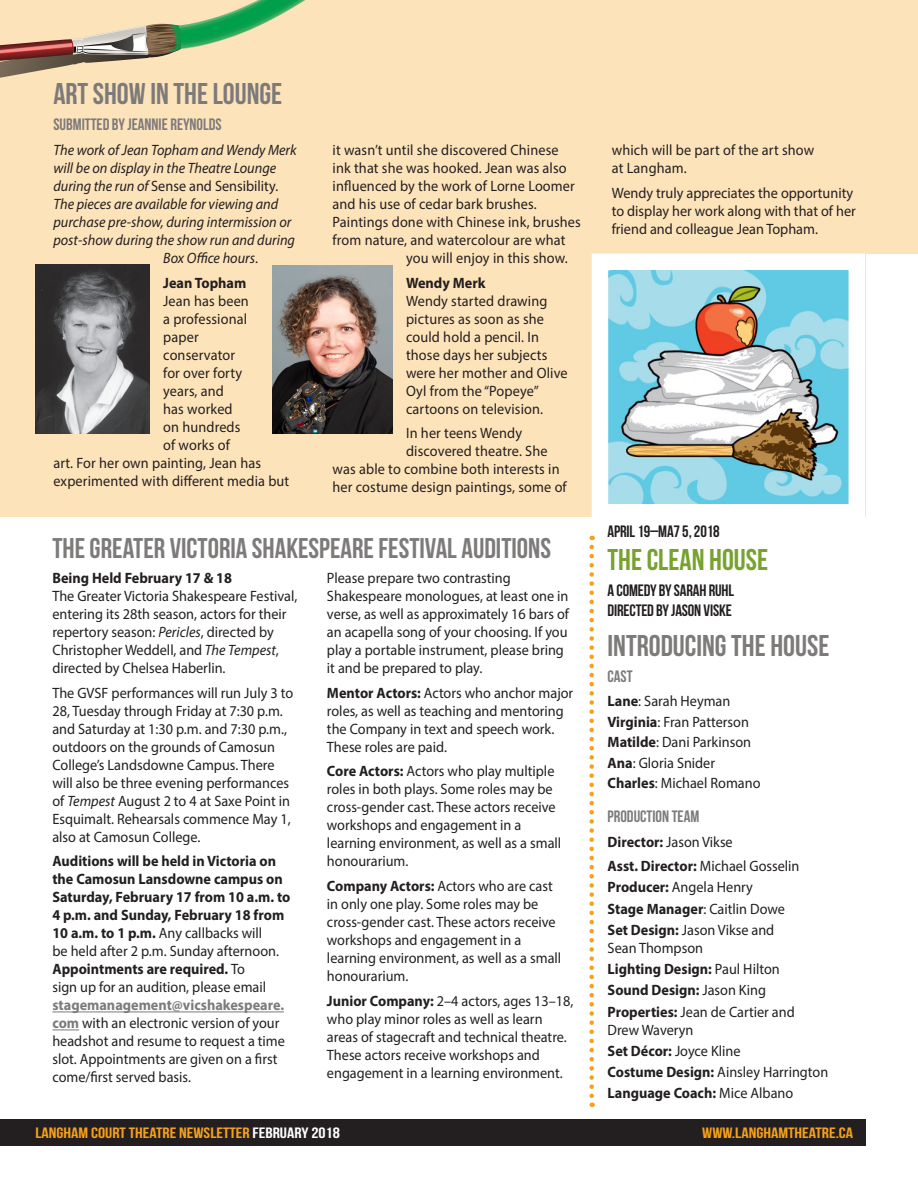
<style>
.page{position:relative;width:918px;height:1188px;background:#fff}
.page>*{position:absolute;margin:0;border:0;box-sizing:border-box;transform-origin:0 0}
.Heading{font:30px "Bebas Neue";color:#7d7a7a}
.Heading-2{font:30px "Bebas Neue";color:#77a22f}
.Heading-3{font:28.5px "Bebas Neue";color:#7d7a7a}
.t1{font:16.5px/19.8px "Bebas Neue";letter-spacing:-.01em;color:#231f20}
.Submitted_By{font:16.5px "Bebas Neue";color:#7d7a7a}
.Body_-_Regular{font:15px/18px "Myriad Pro";color:#231f20;scale:.95 1}
.Body_-_Regular-2{font:italic 15px "Myriad Pro";color:#231f20;scale:.95 1}
.Body_-_Regular-3{font:700 15px "Myriad Pro";color:#231f20;scale:.95 1}
.t2{font:15px "Bebas Neue";color:#f7a11a;scale:1.2 1}
.Dates_for_workshops{font:700 15px "Myriad Pro";color:#231f20;scale:.95 1}
.s1{font-style:italic}
.s2{font-style:normal}
.s3{font-weight:700}
.s4{font-weight:700;color:#7d7a7a}
.s5{font-weight:400}
.s6{color:#fff}
</style>
<div class="page">
<div style="left:843px;top:0;width:75px;height:254px;background:#fde3ba"></div>
<div style="left:0;top:0;width:865px;height:516px;background:#fde3ba"></div>
<div style="left:0;top:1119px;width:865px;height:27px;background:#231f20"></div>
<svg style="left:589px;top:547px;width:5px;height:560px"></svg>
<img style="left:35px;top:264px;width:115px;height:170px">
<svg style="left:0;top:0;width:305px;height:78px"></svg>
<img style="left:273px;top:266px;width:120px;height:168px">
<svg style="left:583px;top:253px;width:283px;height:264px;background:#b4d0d3"></svg>
<hr style="left:52px;top:1012px;width:232px;height:1px;background:#7d7a7a">
<svg style="left:52px;top:1030px;width:27px;height:1px"></svg>
<p class="Heading" style="left:53px;top:77px;width:230px">ART SHOW IN THE LOUNGE</p>
<p class="Submitted_By" style="left:53px;top:115px;width:170px">SUBMITTED BY JEANNIE REYNOLDS</p>
<p class="Body_-_Regular-2" style="left:53px;top:141px;width:258px">The work of Jean Topham and Wendy Merk</p>
<p class="Body_-_Regular-2" style="left:53px;top:159px;width:236px">will be on display in the Theatre Lounge</p>
<p class="Body_-_Regular" style="left:53px;top:177px;width:239px"><span class="s1">during the run of</span> Sense and Sensibility<span class="s1">.</span></p>
<p class="Body_-_Regular-2" style="left:53px;top:195px;width:238px">The pieces are available for viewing and</p>
<p class="Body_-_Regular-2" style="left:53px;top:213px;width:252px">purchase pre-show, during intermission or</p>
<p class="Body_-_Regular-2" style="left:53px;top:231px;width:256px">post-show during the show run and during</p>
<p class="Body_-_Regular-2" style="left:163px;top:249px;width:101px">Box Office hours<span class="s2">.</span></p>
<p class="Dates_for_workshops" style="left:163px;top:273px;width:89px">Jean Topham</p>
<p class="Body_-_Regular" style="left:163px;top:291px;width:92px">Jean has been</p>
<p class="Body_-_Regular" style="left:163px;top:309px;width:90px">a professional</p>
<p class="Body_-_Regular" style="left:163px;top:327px;width:39px">paper</p>
<p class="Body_-_Regular" style="left:163px;top:345px;width:77px">conservator</p>
<p class="Body_-_Regular" style="left:163px;top:363px;width:85px">for over forty</p>
<p class="Body_-_Regular" style="left:163px;top:381px;width:65px">years, and</p>
<p class="Body_-_Regular" style="left:163px;top:399px;width:75px">has worked</p>
<p class="Body_-_Regular" style="left:163px;top:417px;width:83px">on hundreds</p>
<p class="Body_-_Regular" style="left:163px;top:435px;width:72px">of works of</p>
<p class="Body_-_Regular" style="left:53px;top:453px;width:220px">art. For her own painting, Jean has</p>
<p class="Body_-_Regular" style="left:53px;top:471px;width:250px">experimented with different media but</p>
<p class="Body_-_Regular" style="left:333px;top:141px;width:239px">it wasn’t until she discovered Chinese</p>
<p class="Body_-_Regular" style="left:333px;top:159px;width:248px">ink that she was hooked. Jean was also</p>
<p class="Body_-_Regular" style="left:333px;top:177px;width:257px">influenced by the work of Lorne Loomer</p>
<p class="Body_-_Regular" style="left:333px;top:195px;width:217px">and his use of cedar bark brushes.</p>
<p class="Body_-_Regular" style="left:333px;top:213px;width:263px">Paintings done with Chinese ink, brushes</p>
<p class="Body_-_Regular" style="left:333px;top:231px;width:247px">from nature, and watercolour are what</p>
<p class="Body_-_Regular" style="left:406px;top:249px;width:172px">you will enjoy in this show.</p>
<p class="Dates_for_workshops" style="left:406px;top:273px;width:85px">Wendy Merk</p>
<p class="Body_-_Regular" style="left:406px;top:291px;width:172px">Wendy started drawing pictures as soon as she could hold a pencil. In those days her subjects were her mother and Olive<br>Oyl from the “Popeye” cartoons on television.</p>
<p class="Body_-_Regular" style="left:406px;top:424px;width:124px">In her teens Wendy</p>
<p class="Body_-_Regular" style="left:406px;top:442px;width:151px">discovered theatre. She</p>
<p class="Body_-_Regular" style="left:333px;top:460px;width:240px">was able to combine both interests in</p>
<p class="Body_-_Regular" style="left:333px;top:478px;width:248px">her costume design paintings, some of</p>
<p class="Heading-3" style="left:52px;top:533px;width:500px">THE GREATER VICTORIA SHAKESPEARE FESTIVAL AUDITIONS</p>
<p class="Dates_for_workshops" style="left:52px;top:568px;width:191px">Being Held February 17 &amp; 18</p>
<p class="Body_-_Regular" style="left:52px;top:587px;width:259px">The Greater Victoria Shakespeare Festival, entering its 28th season, actors for their repertory season: <span class="s1">Pericles</span>, directed by Christopher Weddell, and <span class="s1">The Tempest</span>, directed by Chelsea Haberlin.</p>
<p class="Body_-_Regular" style="left:52px;top:683px;width:255px">The GVSF performances will run July 3 to 28, Tuesday through Friday at 7:30 p.m. and Saturday at 1:30 p.m. and 7:30 p.m., outdoors on the grounds of Camosun College’s Landsdowne Campus. There will also be three evening performances of <span class="s1">Tempest</span> August 2 to 4 at Saxe Point in Esquimalt. Rehearsals commence May 1, also at Camosun College.</p>
<p class="Body_-_Regular" style="left:52px;top:852px;width:252px"><span class="s3">Auditions will be held in Victoria on the Camosun Lansdowne campus on Saturday, February 17 from 10 a.m. to 4 p.m. and Sunday, February 18 from 10 a.m. to 1 p.m.</span> Any callbacks will<br>be held after 2 p.m. Sunday afternoon.<br><span class="s3">Appointments are required.</span> To<br>sign up for an audition, please email <span class="s4">stagemanagement@vicshakespeare. com</span> with an electronic version of your headshot and resume to request a time slot. Appointments are given on a first come/first served basis.</p>
<p class="Body_-_Regular" style="left:327px;top:569px;width:256px">Please prepare two contrasting Shakespeare monologues, at least one in verse, as well as approximately 16 bars of an acapella song of your choosing. If you play a portable instrument, please bring it and be prepared to play.</p>
<p class="Body_-_Regular" style="left:327px;top:683px;width:261px"><span class="s3">Mentor Actors:</span> Actors who anchor major roles, as well as teaching and mentoring the Company in text and speech work.<br>These roles are paid.</p>
<p class="Body_-_Regular" style="left:327px;top:762px;width:248px"><span class="s3">Core Actors:</span> Actors who play multiple roles in both plays. Some roles may be cross-gender cast. These actors receive workshops and engagement in a learning environment, as well as a small honourarium.</p>
<p class="Body_-_Regular" style="left:327px;top:877px;width:248px"><span class="s3">Company Actors:</span> Actors who are cast in only one play. Some roles may be cross-gender cast. These actors receive workshops and engagement in a learning environment, as well as a small honourarium.</p>
<p class="Body_-_Regular" style="left:327px;top:992px;width:261px"><span class="s3">Junior Company:</span> 2–4 actors, ages 13–18, who play minor roles as well as learn areas of stagecraft and technical theatre.<br>These actors receive workshops and engagement in a learning environment.</p>
<p class="Body_-_Regular" style="left:612px;top:141px;width:215px">which will be part of the art show at Langham.</p>
<p class="Body_-_Regular" style="left:612px;top:183px;width:258px">Wendy truly appreciates the opportunity to display her work along with that of her friend and colleague Jean Topham.</p>
<p class="t1" style="left:608px;top:521px;width:114px">APRIL 19–MA7 5, 2018</p>
<p class="Heading-2" style="left:608px;top:543px;width:162px">THE CLEAN HOUSE</p>
<p class="t1" style="left:608px;top:581px;width:128px">A COMEDY BY SARAH RUHL<br>DIRECTED BY JASON VISKE</p>
<p class="Heading" style="left:608px;top:629px;width:223px">INTRODUCING THE HOUSE</p>
<p class="Submitted_By" style="left:608px;top:668px;width:27px">CAST</p>
<p class="Body_-_Regular" style="left:608px;top:692px;width:131px"><span class="s3">Lane</span>: Sarah Heyman</p>
<p class="Body_-_Regular" style="left:608px;top:713px;width:150px"><span class="s3">Virginia</span>: Fran Patterson</p>
<p class="Body_-_Regular" style="left:608px;top:733px;width:153px"><span class="s3">Matilde</span>: Dani Parkinson</p>
<p class="Body_-_Regular" style="left:608px;top:754px;width:115px"><span class="s3">Ana</span>: Gloria Snider</p>
<p class="Body_-_Regular" style="left:608px;top:774px;width:163px"><span class="s3">Charles</span>: Michael Romano</p>
<p class="Submitted_By" style="left:608px;top:807px;width:93px">PRODUCTION TEAM</p>
<p class="Body_-_Regular" style="left:608px;top:832px;width:133px"><span class="s3">Director:</span> Jason Vikse</p>
<p class="Body_-_Regular" style="left:608px;top:857px;width:204px"><span class="s3">Asst. Director:</span> Michael Gosselin</p>
<p class="Body_-_Regular" style="left:608px;top:878px;width:155px"><span class="s3">Producer:</span> Angela Henry</p>
<p class="Body_-_Regular-3" style="left:608px;top:899px;width:188px">Stage Manager<span class="s5">: Caitlin Dowe</span></p>
<p class="Body_-_Regular" style="left:608px;top:921px;width:177px"><span class="s3">Set Design:</span> Jason Vikse and<br>Sean Thompson</p>
<p class="Body_-_Regular-3" style="left:608px;top:959px;width:183px">Lighting Design: <span class="s5">Paul Hilton</span></p>
<p class="Body_-_Regular-3" style="left:608px;top:981px;width:168px">Sound Design: <span class="s5">Jason King</span></p>
<p class="Body_-_Regular" style="left:608px;top:1002px;width:199px"><span class="s3">Properties:</span> Jean de Cartier and<br>Drew Waveryn</p>
<p class="Body_-_Regular" style="left:608px;top:1042px;width:142px"><span class="s3">Set Décor:</span> Joyce Kline</p>
<p class="Body_-_Regular" style="left:608px;top:1063px;width:234px"><span class="s3">Costume Design:</span> Ainsley Harrington</p>
<p class="Body_-_Regular-3" style="left:608px;top:1084px;width:197px">Language Coach: <span class="s5">Mice Albano</span></p>
<p class="t2" style="left:35px;top:1124px;width:255px">LANGHAM COURT THEATRE NEWSLETTER <span class="s6">FEBRUARY 2018</span></p>
<p class="t2" style="left:702px;top:1124px;width:127px">WWW.LANGHAMTHEATRE.CA</p>
</div>
